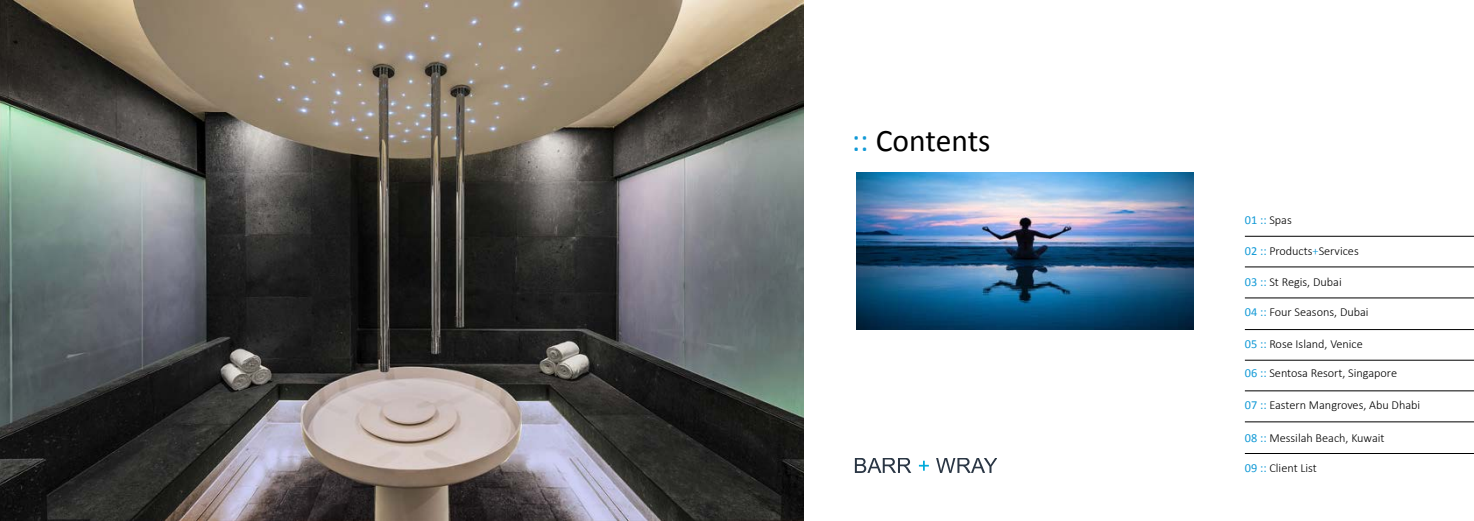
<style>
.page{position:relative;width:1474px;height:521px;background:#fff}
.page>*{position:absolute;margin:0;border:0;box-sizing:border-box;transform-origin:0 0}
.t1{font:31.5px "Calibri";color:#000}
.t2{font:300 12.25px "Calibri";color:#000}
.t3{font:12.25px "Calibri";color:#1099d6}
.s1{color:#1099d6}
.s2{font-weight:300;color:#000}
.s3{font-weight:400;color:#1099d6}
</style>
<div class="page">
<svg style="left:854px;top:458px;width:57px;height:15px"></svg>
<svg style="left:936px;top:458px;width:60px;height:15px"></svg>
<svg style="left:918px;top:461px;width:10px;height:10px"></svg>
<hr style="left:1244px;top:390px;width:229px;height:1px;background:#000">
<hr style="left:1244px;top:421px;width:229px;height:1px;background:#000">
<hr style="left:1244px;top:453px;width:229px;height:1px;background:#000">
<hr style="left:1244px;top:360px;width:229px;height:1px;background:#000">
<img style="left:856px;top:172px;width:337px;height:157px">
<hr style="left:1244px;top:266px;width:229px;height:1px;background:#000">
<hr style="left:1244px;top:297px;width:229px;height:1px;background:#000">
<hr style="left:1244px;top:329px;width:229px;height:1px;background:#000">
<hr style="left:1244px;top:236px;width:229px;height:1px;background:#000">
<img style="left:0;top:0;width:804px;height:521px">
<h1 class="t1" style="left:851px;top:119px;width:140px"><span class="s1">::</span> Contents</h1>
<p class="t3" style="left:1244px;top:211px;width:48px">01 :: <span class="s2">Spas</span></p>
<p class="t2" style="left:1244px;top:243px;width:115px"><span class="s3">02 ::</span> Products<span class="s1">+</span>Services</p>
<p class="t2" style="left:1244px;top:274px;width:98px"><span class="s3">03 ::</span> St Regis, Dubai</p>
<p class="t2" style="left:1244px;top:304px;width:125px"><span class="s3">04 ::</span> Four Seasons, Dubai</p>
<p class="t2" style="left:1244px;top:336px;width:119px"><span class="s3">05 ::</span> Rose Island, Venice</p>
<p class="t2" style="left:1244px;top:366px;width:154px"><span class="s3">06 ::</span> Sentosa Resort, Singapore</p>
<p class="t2" style="left:1244px;top:397px;width:177px"><span class="s3">07 ::</span> Eastern Mangroves, Abu Dhabi</p>
<p class="t2" style="left:1244px;top:430px;width:141px"><span class="s3">08 ::</span> Messilah Beach, Kuwait</p>
<p class="t2" style="left:1244px;top:460px;width:74px"><span class="s3">09 ::</span> Client List</p>
</div>
